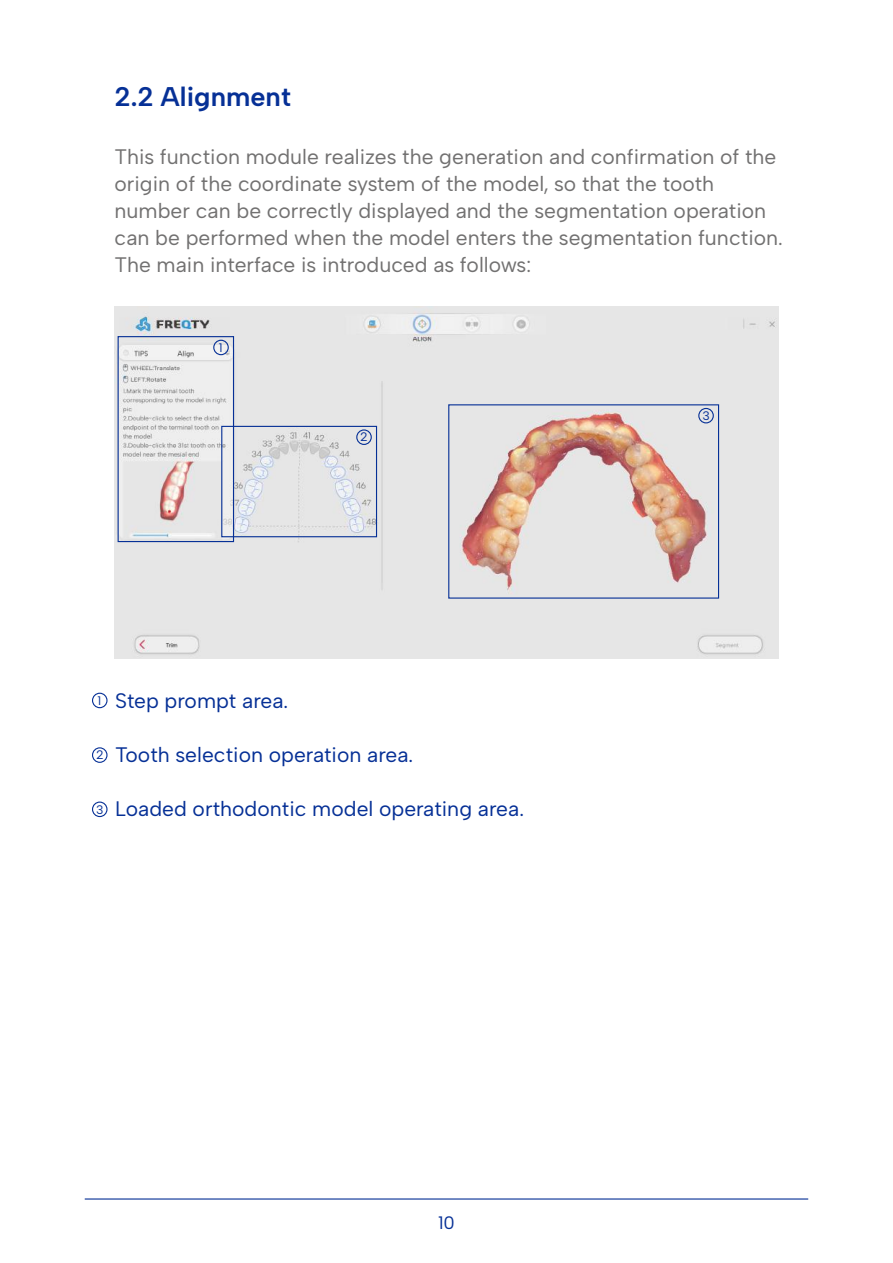
<style>
.page{position:relative;width:893px;height:1263px;background:#fff}
.page>*{position:absolute;margin:0;border:0;box-sizing:border-box;transform-origin:0 0}
.t1{font:600 27px "Albert Sans";color:#063096}
.t2{font:21px/27px "Albert Sans";color:#727171}
.t3{font:21px "Albert Sans";color:#063096}
.t4{font:18px "Albert Sans";color:#063096}
.t5{font:12.45px "Albert Sans";color:#063096}
</style>
<div class="page">
<hr style="left:85px;top:1198px;width:723px;height:1px;background:#063096">
<svg style="left:92px;top:306px;width:687px;height:512px"></svg>
<p class="t1" style="left:114px;top:79px;width:178px">2.2 Alignment</p>
<p class="t2" style="left:115px;top:143px;width:670px">This function module realizes the generation and confirmation of the origin of the coordinate system of the model, so that the tooth number can be correctly displayed and the segmentation operation can be performed when the model enters the segmentation function.<br>The main interface is introduced as follows:</p>
<p class="t5" style="left:219px;top:340px;width:5px">1</p>
<p class="t5" style="left:360px;top:429px;width:9px">2</p>
<p class="t5" style="left:702px;top:408px;width:9px">3</p>
<p class="t5" style="left:98px;top:693px;width:5px">1</p>
<p class="t5" style="left:96px;top:747px;width:9px">2</p>
<p class="t5" style="left:96px;top:801px;width:9px">3</p>
<p class="t3" style="left:115px;top:687px;width:175px">Step prompt area.</p>
<p class="t3" style="left:115px;top:741px;width:300px">Tooth selection operation area.</p>
<p class="t3" style="left:115px;top:795px;width:410px">Loaded orthodontic model operating area.</p>
<p class="t4" style="left:438px;top:1211px;width:18px">10</p>
</div>
